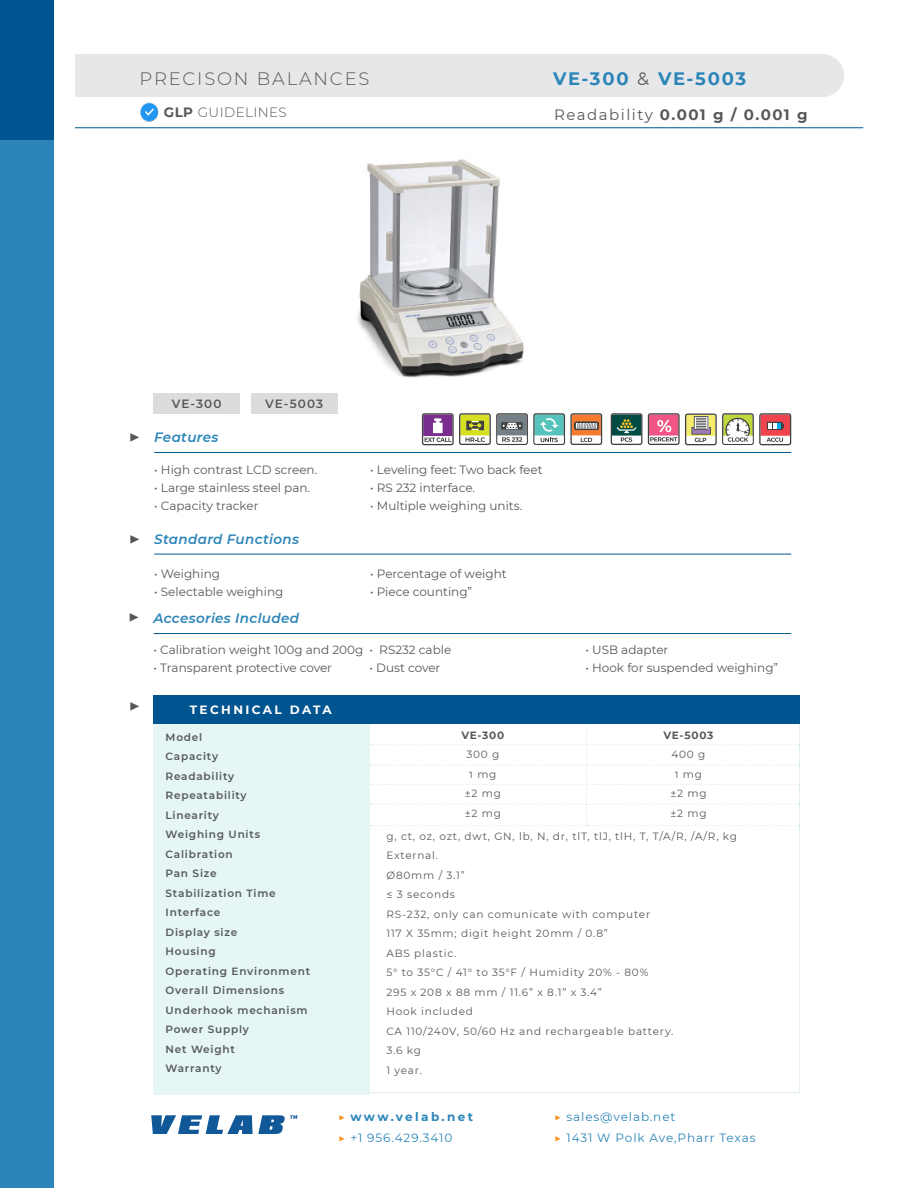
<style>
.page{position:relative;width:918px;height:1188px;background:#fff}
.page>*{position:absolute;margin:0;border:0;box-sizing:border-box;transform-origin:0 0}
.t1{font:300 18px "Montserrat";letter-spacing:.1em;color:#57585a}
.t2{font:700 18px "Montserrat";letter-spacing:.1em;color:#2b85b9}
.t3{font:18px "Minion Pro";color:#57585a}
.t4{font:700 15px "Montserrat";letter-spacing:.095em;color:#57585a}
.t5{font:italic 600 13.5px "Montserrat";letter-spacing:.025em;color:#2b85b9}
.t6{font:300 13.5px "Montserrat";letter-spacing:.03em;color:#57585a}
.t7{font:12px "Montserrat";color:#57585a}
.t8{font:12px "Montserrat";letter-spacing:.075em;color:#2b85b9}
.t9{font:700 12px "Montserrat";letter-spacing:.2em;color:#2b85b9}
.t10{font:700 12px "Montserrat";letter-spacing:.2em;color:#fff}
.t11{font:600 12px "Montserrat";letter-spacing:.1em;color:#57585a}
.t12{font:10.5px/19.5px "Montserrat";letter-spacing:.075em;color:#57585a;text-align:center}
.t13{font:600 10.5px/19.5px "Montserrat";letter-spacing:.075em;color:#57585a}
.t14{font:700 10.5px "Montserrat";letter-spacing:.075em;color:#57585a}
.s1{font-weight:400;color:#57585a}
.s2{font-weight:400}
.s3{font-weight:700}
.s4{font-weight:400;color:#f7931d}
.s5{color:#f7931d}
</style>
<div class="page">
<div style="left:36px;top:54px;width:808px;height:43px;background:#e6e7e8;border-radius:22px"></div>
<hr style="left:53px;top:127px;width:810px;height:1px;background:#00548f">
<div style="left:0;top:140px;width:54px;height:1048px;background:#2b85b9"></div>
<div style="left:0;top:0;width:54px;height:140px;background:#00548f"></div>
<div style="left:54px;top:0;width:20px;height:1188px;background:#fff"></div>
<svg style="left:151px;top:1115px;width:146px;height:19px"></svg>
<img style="left:140px;top:103px;width:19px;height:18px">
<hr style="left:154px;top:633px;width:637px;height:1px;background:#00548f">
<hr style="left:155px;top:554px;width:636px;height:1px;background:#00548f">
<hr style="left:155px;top:452px;width:636px;height:1px;background:#00548f">
<svg style="left:422px;top:413px;width:180px;height:32px"></svg>
<svg style="left:611px;top:413px;width:31px;height:32px"></svg>
<svg style="left:648px;top:413px;width:143px;height:32px"></svg>
<div style="left:154px;top:724px;width:216px;height:370px;background:#e5f6f5"></div>
<svg style="left:370px;top:724px;width:430px;height:369px"></svg>
<div style="left:154px;top:695px;width:646px;height:29px;background:#00548f"></div>
<svg style="left:370px;top:724px;width:429px;height:102px"></svg>
<img style="left:357px;top:159px;width:167px;height:219px">
<div style="left:153px;top:393px;width:87px;height:20px;background:#dbdcde"></div>
<div style="left:251px;top:393px;width:87px;height:20px;background:#dbdcde"></div>
<h1 class="t1" style="left:140px;top:68px;width:231px">PRECISON BALANCES</h1>
<h1 class="t2" style="left:553px;top:70px;width:195px">VE-300 <span class="s1">&amp;</span> VE-5003</h1>
<h2 class="t4" style="left:554px;top:107px;width:255px"><span class="s2">Readability</span> 0.001 g / 0.001 g</h2>
<p class="t6" style="left:164px;top:104px;width:124px"><span class="s3">GLP</span> GUIDELINES</p>
<p class="t11" style="left:172px;top:398px;width:51px">VE-300</p>
<p class="t11" style="left:265px;top:398px;width:60px">VE-5003</p>
<h1 class="t3" style="left:129px;top:426px;width:12px">▶</h1>
<p class="t5" style="left:154px;top:430px;width:66px">Features</p>
<p class="t7" style="left:154px;top:464px;width:165px">• High contrast LCD screen.</p>
<p class="t7" style="left:370px;top:464px;width:174px">• Leveling feet: Two back feet</p>
<p class="t7" style="left:154px;top:482px;width:157px">• Large stainless steel pan.</p>
<p class="t7" style="left:370px;top:482px;width:106px">• RS 232 interface.</p>
<p class="t7" style="left:154px;top:500px;width:106px">• Capacity tracker</p>
<p class="t7" style="left:370px;top:500px;width:153px">• Multiple weighing units.</p>
<h1 class="t3" style="left:129px;top:527px;width:12px">▶</h1>
<p class="t5" style="left:154px;top:531px;width:146px">Standard Functions</p>
<p class="t7" style="left:154px;top:568px;width:67px">• Weighing</p>
<p class="t7" style="left:370px;top:568px;width:138px">• Percentage of weight</p>
<p class="t7" style="left:154px;top:586px;width:131px">• Selectable weighing</p>
<p class="t7" style="left:370px;top:586px;width:103px">• Piece counting”</p>
<h1 class="t3" style="left:129px;top:606px;width:12px">▶</h1>
<p class="t5" style="left:153px;top:611px;width:147px">Accesories Included</p>
<p class="t7" style="left:154px;top:644px;width:299px">• Calibration weight 100g and 200g • RS232 cable</p>
<p class="t7" style="left:586px;top:644px;width:84px">• USB adapter</p>
<p class="t7" style="left:154px;top:662px;width:180px">• Transparent protective cover</p>
<p class="t7" style="left:370px;top:662px;width:72px">• Dust cover</p>
<p class="t7" style="left:586px;top:662px;width:194px">• Hook for suspended weighing”</p>
<h1 class="t3" style="left:129px;top:694px;width:12px">▶</h1>
<p class="t10" style="left:190px;top:704px;width:143px">TECHNICAL DATA</p>
<p class="t13" style="left:166px;top:728px;width:146px">Model<br>Capacity<br>Readability<br>Repeatability<br>Linearity<br>Weighing Units<br>Calibration<br>Pan Size<br>Stabilization Time<br>Interface<br>Display size<br>Housing<br>Operating Environment<br>Overall Dimensions<br>Underhook mechanism<br>Power Supply<br>Net Weight<br>Warranty</p>
<p class="t14" style="left:461px;top:730px;width:44px">VE-300</p>
<p class="t12" style="left:465px;top:745px;width:38px">300 g<br>1 mg ±2 mg ±2 mg</p>
<p class="t14" style="left:664px;top:730px;width:51px">VE-5003</p>
<p class="t12" style="left:670px;top:745px;width:38px">400 g<br>1 mg ±2 mg ±2 mg</p>
<p class="t12" style="left:386px;top:827px;width:352px;text-align:left">g, ct, oz, ozt, dwt, GN, lb, N, dr, tlT, tlJ, tlH, T, T/A/R, /A/R, kg<br>External.<br>Ø80mm / 3.1”<br>≤ 3 seconds<br>RS-232, only can comunicate with computer<br>117 X 35mm; digit height 20mm / 0.8”<br>ABS plastic.<br>5° to 35°C / 41° to 35°F / Humidity 20% - 80%<br>295 x 208 x 88 mm / 11.6” x 8.1” x 3.4”<br>Hook included<br>CA 110/240V, 50/60 Hz and rechargeable battery.<br>3.6 kg<br>1 year.</p>
<p class="t9" style="left:338px;top:1109px;width:136px"><span class="s4">▶</span> www.velab.net</p>
<p class="t8" style="left:554px;top:1108px;width:123px"><span class="s5">▶</span> sales@velab.net</p>
<p class="t8" style="left:338px;top:1129px;width:116px"><span class="s5">▶</span> +1 956.429.3410</p>
<p class="t8" style="left:554px;top:1129px;width:203px"><span class="s5">▶</span> 1431 W Polk Ave,Pharr Texas</p>
</div>
